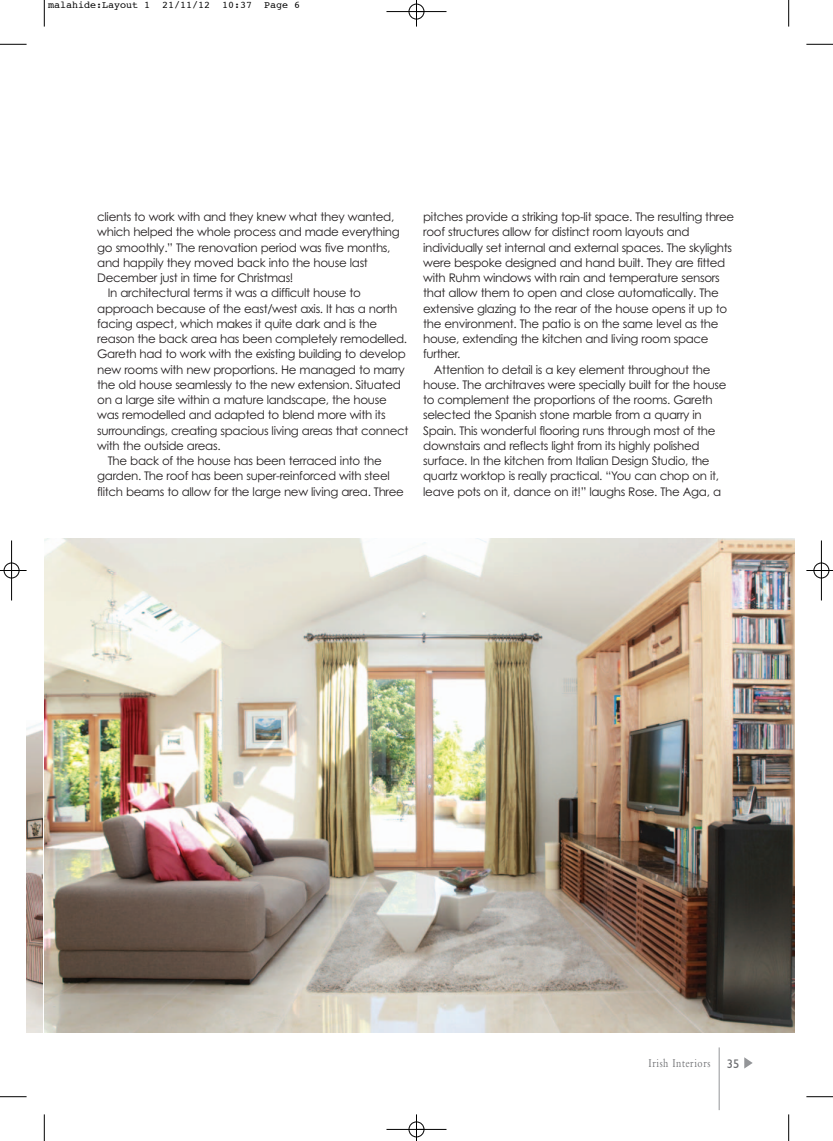
<style>
.page{position:relative;width:833px;height:1141px;background:#fff}
.page>*{position:absolute;margin:0;border:0;box-sizing:border-box;transform-origin:0 0}
.t1{font:12.5px "Bembo";letter-spacing:.05em;color:#6c6d70;scale:.8 1}
.t2{font:12.5px "Gill Sans";color:#6c6d70}
.t3{font:11.88px "Century Gothic";letter-spacing:-.03em;color:#231f20}
.t4{font:10px "Courier";color:#000}
</style>
<div class="page">
<img style="left:45px;top:539px;width:749px;height:494px">
<svg style="left:744px;top:1057px;width:8px;height:12px"></svg>
<hr style="left:719px;top:1047px;width:1px;height:63px;background:#939598">
<img style="left:27px;top:722px;width:15px;height:311px">
<svg style="left:44px;top:0;width:1px;height:27px"></svg>
<svg style="left:0;top:44px;width:27px;height:1px"></svg>
<svg style="left:788px;top:0;width:1px;height:27px"></svg>
<svg style="left:806px;top:44px;width:27px;height:1px"></svg>
<svg style="left:44px;top:1114px;width:1px;height:27px"></svg>
<svg style="left:0;top:1096px;width:27px;height:1px"></svg>
<svg style="left:788px;top:1114px;width:1px;height:27px"></svg>
<svg style="left:806px;top:1096px;width:27px;height:1px"></svg>
<hr style="left:386px;top:11px;width:60px;height:1px;background:#000">
<hr style="left:386px;top:1129px;width:60px;height:1px;background:#000">
<hr style="left:11px;top:540px;width:1px;height:60px;background:#000">
<hr style="left:821px;top:540px;width:1px;height:60px;background:#000">
<svg style="left:416px;top:0;width:1px;height:27px"></svg>
<svg style="left:416px;top:1114px;width:1px;height:27px"></svg>
<svg style="left:0;top:570px;width:27px;height:1px"></svg>
<svg style="left:806px;top:570px;width:27px;height:1px"></svg>
<div style="left:409px;top:4px;width:15px;height:15px;border:1px solid #000;border-radius:50%"></div>
<div style="left:409px;top:1122px;width:15px;height:15px;border:1px solid #000;border-radius:50%"></div>
<div style="left:4px;top:563px;width:15px;height:15px;border:1px solid #000;border-radius:50%"></div>
<div style="left:813px;top:563px;width:16px;height:15px;border:1px solid #000;border-radius:50%"></div>
<p class="t4" style="left:48px;top:0;width:254px">malahide:Layout 1 21/11/12 10:37 Page 6</p>
<p class="t3" style="left:97px;top:212px;width:298px">clients to work with and they knew what they wanted,</p>
<p class="t3" style="left:97px;top:228px;width:304px">which helped the whole process and made everything</p>
<p class="t3" style="left:97px;top:243px;width:295px">go smoothly.” The renovation period was five months,</p>
<p class="t3" style="left:97px;top:258px;width:272px">and happily they moved back into the house last</p>
<p class="t3" style="left:97px;top:273px;width:198px">December just in time for Christmas!</p>
<p class="t3" style="left:108px;top:289px;width:254px">In architectural terms it was a difficult house to</p>
<p class="t3" style="left:97px;top:304px;width:302px">approach because of the east/west axis. It has a north</p>
<p class="t3" style="left:97px;top:319px;width:281px">facing aspect, which makes it quite dark and is the</p>
<p class="t3" style="left:97px;top:334px;width:311px">reason the back area has been completely remodelled.</p>
<p class="t3" style="left:97px;top:350px;width:310px">Gareth had to work with the existing building to develop</p>
<p class="t3" style="left:97px;top:365px;width:309px">new rooms with new proportions. He managed to marry</p>
<p class="t3" style="left:97px;top:380px;width:305px">the old house seamlessly to the new extension. Situated</p>
<p class="t3" style="left:97px;top:395px;width:291px">on a large site within a mature landscape, the house</p>
<p class="t3" style="left:97px;top:411px;width:290px">was remodelled and adapted to blend more with its</p>
<p class="t3" style="left:97px;top:426px;width:313px">surroundings, creating spacious living areas that connect</p>
<p class="t3" style="left:97px;top:441px;width:125px">with the outside areas.</p>
<p class="t3" style="left:108px;top:456px;width:275px">The back of the house has been terraced into the</p>
<p class="t3" style="left:97px;top:472px;width:294px">garden. The roof has been super-reinforced with steel</p>
<p class="t3" style="left:97px;top:487px;width:308px">flitch beams to allow for the large new living area. Three</p>
<p class="t3" style="left:423px;top:212px;width:312px">pitches provide a striking top-lit space. The resulting three</p>
<p class="t3" style="left:423px;top:228px;width:268px">roof structures allow for distinct room layouts and</p>
<p class="t3" style="left:423px;top:243px;width:310px">individually set internal and external spaces. The skylights</p>
<p class="t3" style="left:423px;top:258px;width:304px">were bespoke designed and hand built. They are fitted</p>
<p class="t3" style="left:423px;top:273px;width:298px">with Ruhm windows with rain and temperature sensors</p>
<p class="t3" style="left:423px;top:289px;width:297px">that allow them to open and close automatically. The</p>
<p class="t3" style="left:423px;top:304px;width:306px">extensive glazing to the rear of the house opens it up to</p>
<p class="t3" style="left:423px;top:319px;width:297px">the environment. The patio is on the same level as the</p>
<p class="t3" style="left:423px;top:334px;width:287px">house, extending the kitchen and living room space</p>
<p class="t3" style="left:423px;top:350px;width:39px">further.</p>
<p class="t3" style="left:434px;top:365px;width:278px">Attention to detail is a key element throughout the</p>
<p class="t3" style="left:423px;top:380px;width:305px">house. The architraves were specially built for the house</p>
<p class="t3" style="left:423px;top:395px;width:291px">to complement the proportions of the rooms. Gareth</p>
<p class="t3" style="left:423px;top:411px;width:280px">selected the Spanish stone marble from a quarry in</p>
<p class="t3" style="left:423px;top:426px;width:294px">Spain. This wonderful flooring runs through most of the</p>
<p class="t3" style="left:423px;top:441px;width:278px">downstairs and reflects light from its highly polished</p>
<p class="t3" style="left:423px;top:456px;width:288px">surface. In the kitchen from Italian Design Studio, the</p>
<p class="t3" style="left:423px;top:472px;width:297px">quartz worktop is really practical. “You can chop on it,</p>
<p class="t3" style="left:423px;top:487px;width:299px">leave pots on it, dance on it!” laughs Rose. The Aga, a</p>
<p class="t1" style="left:648px;top:1059px;width:79px">Irish Interiors</p>
<p class="t2" style="left:727px;top:1059px;width:14px">35</p>
</div>
